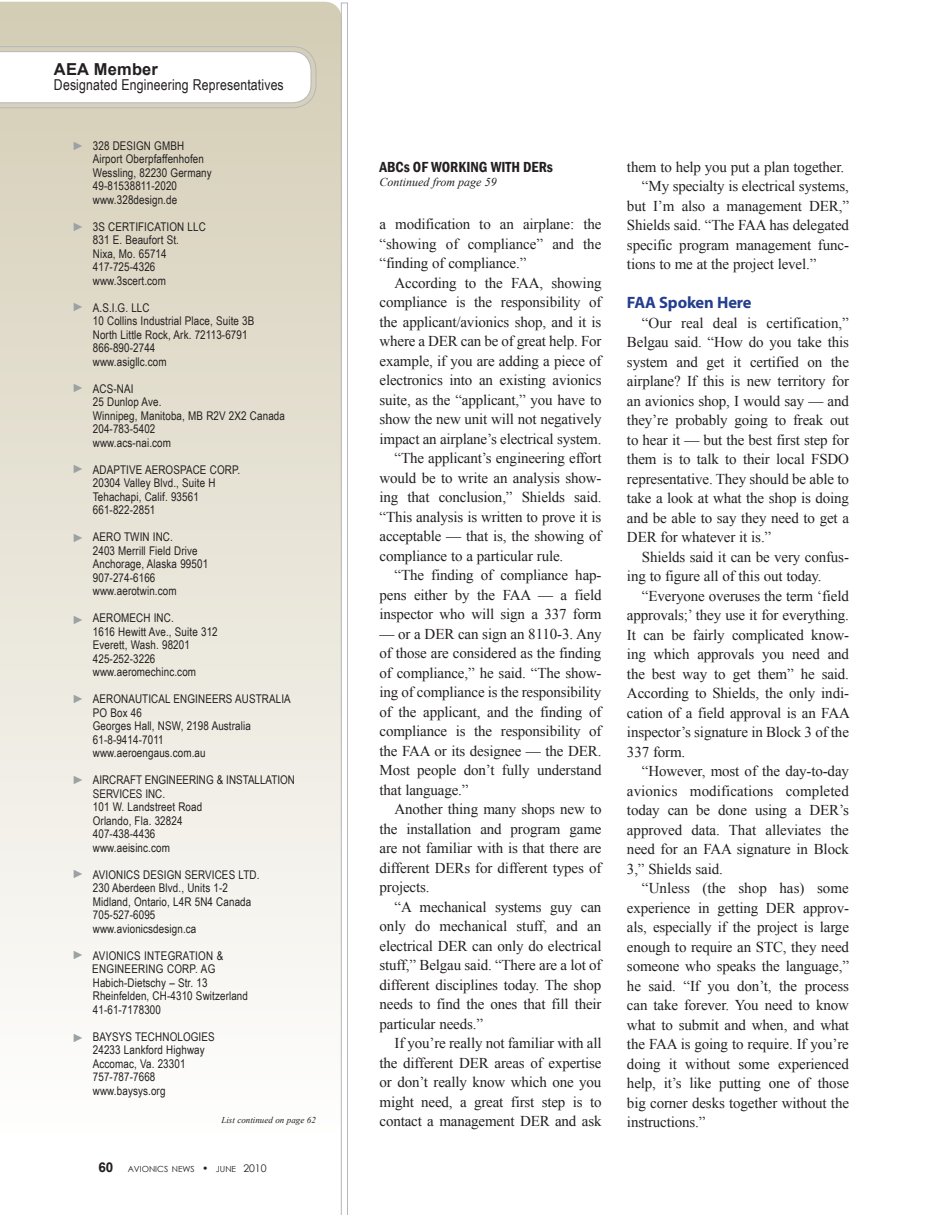
<style>
.page{position:relative;width:945px;height:1215px;background:#fff}
.page>*{position:absolute;margin:0;border:0;box-sizing:border-box;transform-origin:0 0}
.t1{font:700 16.5px "Myriad Pro";letter-spacing:-.01em;color:#253f8e}
.t2{font:700 16.5px "Arial";letter-spacing:.01em;color:#231f20}
.t3{font:15px/19.5px "Times New Roman";letter-spacing:-.01em;color:#231f20;text-align:justify}
.t4{font:15px "Arial Narrow";letter-spacing:.01em;color:#231f20}
.t5{font:600 condensed 15px "Franklin Gothic";color:#231f20}
.t6{font:12px/13.5px "Arial Narrow";letter-spacing:.01em;color:#231f20}
.t7{font:italic 12px "Times New Roman";color:#231f20}
.t8{font:12px "Times New Roman";color:#9ca1a3}
.t9{font:italic 9px "Times New Roman";color:#231f20}
.t10{font:8.4px "Century Gothic";color:#231f20}
.s1{font-family:"Arial";font-weight:700;font-size:13.5px}
.s2{font-size:10.5px}
</style>
<div class="page">
<svg style="left:0;top:2px;width:342px;height:1132px"></svg>
<svg style="left:0;top:46px;width:316px;height:62px"></svg>
<svg style="left:341px;top:3px;width:7px;height:1212px"></svg>
<p class="t2" style="left:54px;top:59px;width:106px">AEA Member</p>
<p class="t4" style="left:54px;top:74px;width:231px">Designated Engineering Representatives</p>
<p class="t8" style="left:72px;top:138px;width:13px">►</p>
<p class="t8" style="left:72px;top:219px;width:13px">►</p>
<p class="t8" style="left:72px;top:299px;width:13px">►</p>
<p class="t8" style="left:72px;top:380px;width:13px">►</p>
<p class="t8" style="left:72px;top:461px;width:13px">►</p>
<p class="t8" style="left:72px;top:530px;width:13px">►</p>
<p class="t8" style="left:72px;top:612px;width:13px">►</p>
<p class="t8" style="left:72px;top:691px;width:13px">►</p>
<p class="t8" style="left:72px;top:772px;width:13px">►</p>
<p class="t8" style="left:72px;top:866px;width:13px">►</p>
<p class="t8" style="left:72px;top:947px;width:13px">►</p>
<p class="t8" style="left:72px;top:1030px;width:13px">►</p>
<p class="t6" style="left:93px;top:139px;width:120px">328 DESIGN GMBH<br>Airport Oberpfaffenhofen<br>Wessling, 82230 Germany<br>49-81538811-2020 www.328design.de</p>
<p class="t6" style="left:93px;top:220px;width:114px">3S CERTIFICATION LLC<br>831 E. Beaufort St.<br>Nixa, Mo. 65714<br>417-725-4326 www.3scert.com</p>
<p class="t6" style="left:93px;top:301px;width:163px">A.S.I.G. LLC<br>10 Collins Industrial Place, Suite 3B<br>North Little Rock, Ark. 72113-6791<br>866-890-2744<br>www.asigllc.com</p>
<p class="t6" style="left:93px;top:382px;width:194px">ACS-NAI<br>25 Dunlop Ave.<br>Winnipeg, Manitoba, MB R2V 2X2 Canada<br>204-783-5402<br>www.acs-nai.com</p>
<p class="t6" style="left:93px;top:463px;width:149px">ADAPTIVE AEROSPACE CORP.<br>20304 Valley Blvd., Suite H<br>Tehachapi, Calif. 93561<br>661-822-2851</p>
<p class="t6" style="left:93px;top:530px;width:117px">AERO TWIN INC.<br>2403 Merrill Field Drive<br>Anchorage, Alaska 99501<br>907-274-6166 www.aerotwin.com</p>
<p class="t6" style="left:93px;top:611px;width:126px">AEROMECH INC.<br>1616 Hewitt Ave., Suite 312<br>Everett, Wash. 98201<br>425-252-3226 www.aeromechinc.com</p>
<p class="t6" style="left:93px;top:692px;width:200px">AERONAUTICAL ENGINEERS AUSTRALIA<br>PO Box 46<br>Georges Hall, NSW, 2198 Australia<br>61-8-9414-7011<br>www.aeroengaus.com.au</p>
<p class="t6" style="left:93px;top:773px;width:204px">AIRCRAFT ENGINEERING &amp; INSTALLATION<br>SERVICES INC.<br>101 W. Landstreet Road<br>Orlando, Fla. 32824<br>407-438-4436<br>www.aeisinc.com</p>
<p class="t6" style="left:93px;top:868px;width:168px">AVIONICS DESIGN SERVICES LTD.<br>230 Aberdeen Blvd., Units 1-2<br>Midland, Ontario, L4R 5N4 Canada<br>705-527-6095 www.avionicsdesign.ca</p>
<p class="t6" style="left:92px;top:949px;width:157px">AVIONICS INTEGRATION &amp;<br>ENGINEERING CORP. AG<br>Habich-Dietschy – Str. 13<br>Rheinfelden, CH-4310 Switzerland<br>41-61-7178300</p>
<p class="t6" style="left:93px;top:1030px;width:123px">BAYSYS TECHNOLOGIES<br>24233 Lankford Highway<br>Accomac, Va. 23301<br>757-787-7668 www.baysys.org</p>
<p class="t9" style="left:221px;top:1114px;width:96px">List continued on page 62</p>
<p class="t10" style="left:98px;top:1163px;width:170px"><span class="s1">60</span> AVIONICS NEWS <span class="s2">•</span> JUNE <span class="s2">2010</span></p>
<p class="t5" style="left:379px;top:157px;width:175px">ABCS OF WORKING WITH DERS</p>
<p class="t7" style="left:379px;top:174px;width:119px">Continued from page 59</p>
<p class="t3" style="left:379px;top:214px;width:223px">a modification to an airplane: the “showing of compliance” and the “finding of compliance.”</p>
<p class="t3" style="left:394px;top:273px;width:209px">According to the FAA, showing</p>
<p class="t3" style="left:379px;top:292px;width:224px">compliance is the responsibility of</p>
<p class="t3" style="left:379px;top:312px;width:223px">the applicant/avionics shop, and it is</p>
<p class="t3" style="left:379px;top:331px;width:224px">where a DER can be of great help. For</p>
<p class="t3" style="left:379px;top:351px;width:224px">example, if you are adding a piece of</p>
<p class="t3" style="left:379px;top:370px;width:224px">electronics into an existing avionics</p>
<p class="t3" style="left:379px;top:390px;width:224px">suite, as the “applicant,” you have to</p>
<p class="t3" style="left:379px;top:409px;width:224px">show the new unit will not negatively</p>
<p class="t3" style="left:379px;top:429px;width:224px">impact an airplane’s electrical system.</p>
<p class="t3" style="left:394px;top:448px;width:209px">“The applicant’s engineering effort</p>
<p class="t3" style="left:379px;top:468px;width:223px">would be to write an analysis show-</p>
<p class="t3" style="left:379px;top:487px;width:224px">ing that conclusion,” Shields said.</p>
<p class="t3" style="left:379px;top:507px;width:223px">“This analysis is written to prove it is</p>
<p class="t3" style="left:379px;top:526px;width:224px">acceptable — that is, the showing of</p>
<p class="t3" style="left:379px;top:546px;width:185px">compliance to a particular rule.</p>
<p class="t3" style="left:394px;top:565px;width:208px">“The finding of compliance hap-</p>
<p class="t3" style="left:379px;top:585px;width:224px">pens either by the FAA — a field</p>
<p class="t3" style="left:379px;top:604px;width:224px">inspector who will sign a 337 form</p>
<p class="t3" style="left:379px;top:624px;width:224px">— or a DER can sign an 8110-3. Any of those are considered as the finding of compliance,” he said. “The show&shy;ing of compliance is the responsibility of the applicant, and the finding of compliance is the responsibility of the FAA or its designee — the DER.<br>Most people don’t fully understand that language.”</p>
<p class="t3" style="left:379px;top:799px;width:224px;text-indent:15px">Another thing many shops new to the installation and program game are not familiar with is that there are different DERs for different types of projects.</p>
<p class="t3" style="left:379px;top:897px;width:224px;text-indent:15px">“A mechanical systems guy can only do mechanical stuff, and an electrical DER can only do electrical stuff,” Belgau said. “There are a lot of different disciplines today. The shop needs to find the ones that fill their particular needs.”</p>
<p class="t3" style="left:379px;top:1033px;width:224px;text-indent:15px">If you’re really not familiar with all the different DER areas of expertise or don’t really know which one you might need, a great first step is to contact a management DER and ask</p>
<p class="t3" style="left:627px;top:157px;width:219px">them to help you put a plan together.</p>
<p class="t3" style="left:642px;top:176px;width:209px">“My specialty is electrical systems,</p>
<p class="t3" style="left:627px;top:196px;width:224px">but I’m also a management DER,”</p>
<p class="t3" style="left:627px;top:215px;width:224px">Shields said. “The FAA has delegated</p>
<p class="t3" style="left:627px;top:235px;width:223px">specific program management func-</p>
<p class="t3" style="left:627px;top:254px;width:191px">tions to me at the project level.”</p>
<p class="t1" style="left:627px;top:292px;width:126px">FAA Spoken Here</p>
<p class="t3" style="left:627px;top:313px;width:224px;text-indent:15px">“Our real deal is certification,” Belgau said. “How do you take this system and get it certified on the airplane? If this is new territory for an avionics shop, I would say — and they’re probably going to freak out to hear it — but the best first step for them is to talk to their local FSDO representative. They should be able to take a look at what the shop is doing and be able to say they need to get a DER for whatever it is.”</p>
<p class="t3" style="left:627px;top:547px;width:223px;text-indent:15px">Shields said it can be very confus&shy;ing to figure all of this out today.</p>
<p class="t3" style="left:627px;top:586px;width:224px;text-indent:15px">“Everyone overuses the term ‘field approvals;’ they use it for everything.<br>It can be fairly complicated know&shy;ing which approvals you need and the best way to get them” he said.<br>According to Shields, the only indi&shy;cation of a field approval is an FAA inspector’s signature in Block 3 of the 337 form.</p>
<p class="t3" style="left:627px;top:761px;width:224px;text-indent:15px">“However, most of the day-to-day avionics modifications completed today can be done using a DER’s approved data. That alleviates the need for an FAA signature in Block 3,” Shields said.</p>
<p class="t3" style="left:627px;top:878px;width:224px;text-indent:15px">“Unless (the shop has) some experience in getting DER approv&shy;als, especially if the project is large enough to require an STC, they need someone who speaks the language,” he said. “If you don’t, the process can take forever. You need to know what to submit and when, and what the FAA is going to require. If you’re doing it without some experienced help, it’s like putting one of those big corner desks together without the instructions.”</p>
</div>
